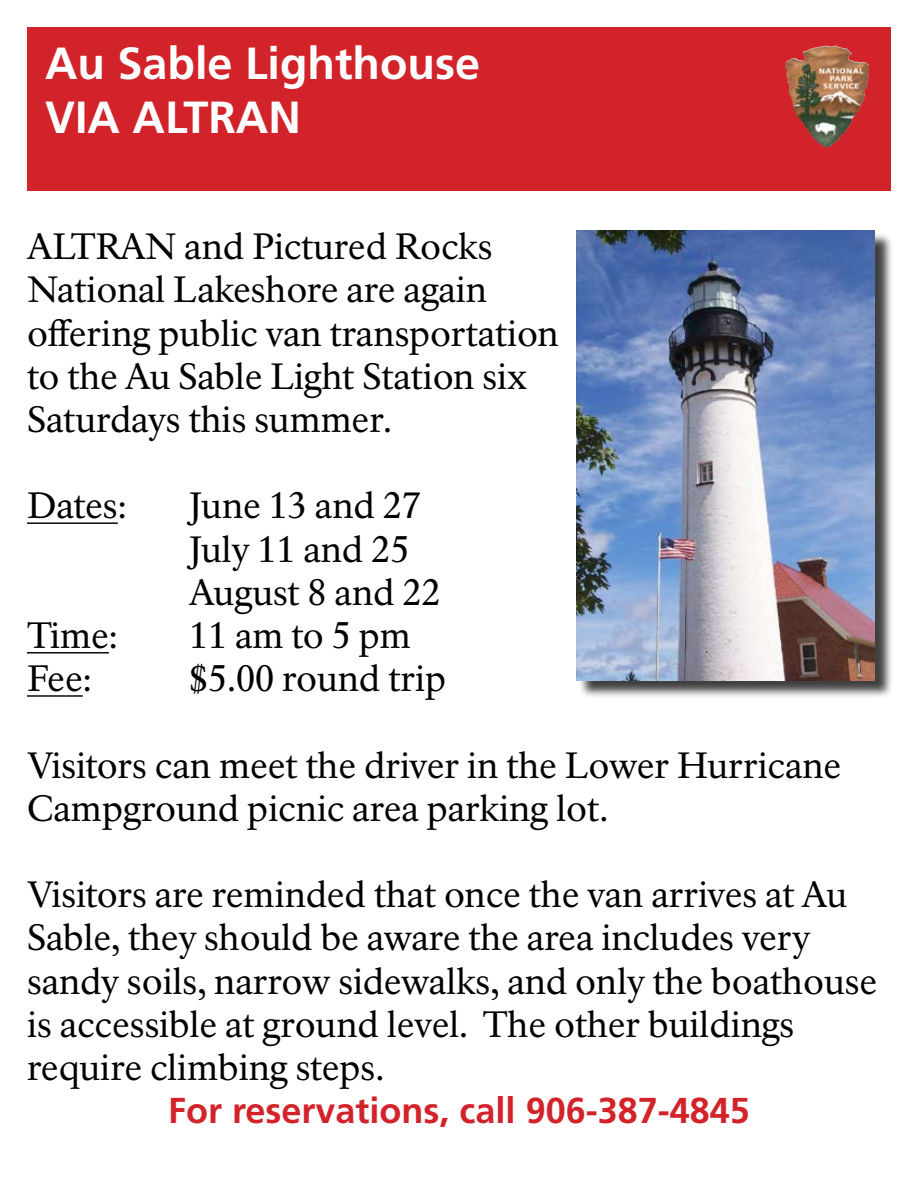
<style>
.page{position:relative;width:918px;height:1188px;background:#fff}
.page>*{position:absolute;margin:0;border:0;box-sizing:border-box;transform-origin:0 0}
.t1{font:700 45px/54px "Frutiger LT Std";color:#fff}
.t2{font:36px/43.2px "NPS Rawlinson OT";letter-spacing:-.005em;color:#000}
.t3{font:700 36px "Frutiger LT Std";color:#d2232a}
</style>
<div class="page">
<hr style="left:27px;top:522px;width:91px;height:2px;background:#000">
<hr style="left:27px;top:652px;width:82px;height:2px;background:#000">
<hr style="left:27px;top:695px;width:56px;height:2px;background:#000">
<div style="left:27px;top:27px;width:864px;height:164px;background:#d2232a"></div>
<div style="left:578px;top:233px;width:316px;height:466px;background:#000;opacity:.75"></div>
<img style="left:576px;top:230px;width:299px;height:450px">
<img style="left:785px;top:45px;width:58px;height:102px">
<p class="t1" style="left:45px;top:36px;width:437px">Au Sable Lighthouse<br>VIA ALTRAN</p>
<p class="t2" style="left:27px;top:226px;width:534px">ALTRAN and Pictured Rocks<br>National Lakeshore are again offering public van transportation to the Au Sable Light Station six<br>Saturdays this summer.</p>
<p class="t2" style="left:27px;top:485px;width:101px">Dates:</p>
<p class="t2" style="left:189px;top:485px;width:253px">June 13 and 27<br>July 11 and 25<br>August 8 and 22</p>
<p class="t2" style="left:27px;top:614px;width:92px">Time:</p>
<p class="t2" style="left:189px;top:614px;width:224px">11 am to 5 pm</p>
<p class="t2" style="left:27px;top:658px;width:66px">Fee:</p>
<p class="t2" style="left:189px;top:658px;width:259px">$5.00 round trip</p>
<p class="t2" style="left:27px;top:744px;width:816px">Visitors can meet the driver in the Lower Hurricane<br>Campground picnic area parking lot.</p>
<p class="t2" style="left:27px;top:874px;width:852px">Visitors are reminded that once the van arrives at Au Sable, they should be aware the area includes very sandy soils, narrow sidewalks, and only the boathouse is accessible at ground level. The other buildings require climbing steps.</p>
<p class="t3" style="left:168px;top:1090px;width:583px">For reservations, call 906-387-4845</p>
</div>
